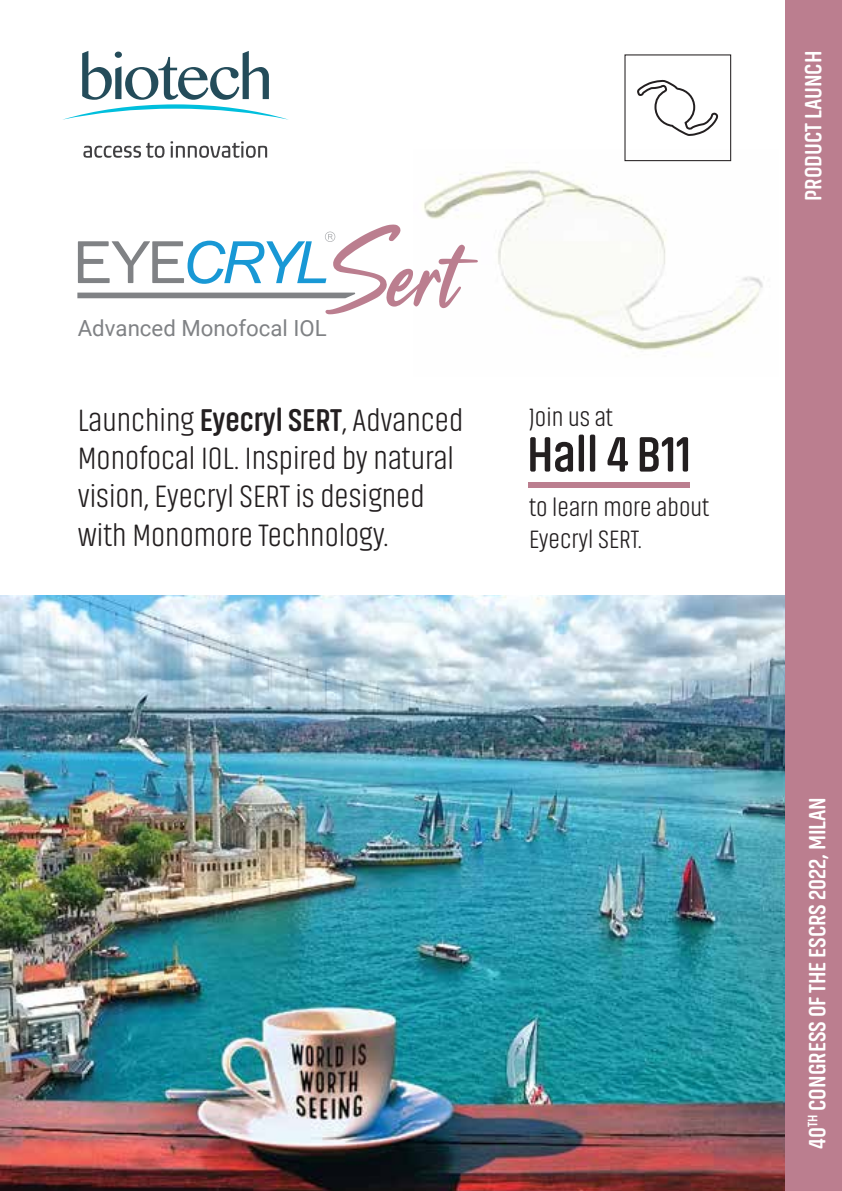
<style>
.page{position:relative;width:842px;height:1191px;background:#fff}
.page>*{position:absolute;margin:0;border:0;box-sizing:border-box;transform-origin:0 0}
.t1{font:700 50.4px "Akhand Soft";color:#231f20}
.t2{font:300 32px/38.4px "Akhand Soft";color:#231f20}
.t3{font:300 26px/32px "Akhand Soft";color:#231f20}
.t4{font:700 24px "Akhand Soft";color:#fff}
.t5{font:22.2px "Roboto";color:#808285}
.s1{font-weight:700}
</style>
<div class="page">
<img style="left:422px;top:149px;width:341px;height:201px">
<img style="left:0;top:595px;width:785px;height:596px">
<div style="left:785px;top:0;width:57px;height:1191px;background:#bb7e8f"></div>
<svg style="left:63px;top:51px;width:225px;height:69px"></svg>
<svg style="left:83px;top:143px;width:82px;height:15px"></svg>
<svg style="left:171px;top:141px;width:96px;height:17px"></svg>
<div style="left:528px;top:482px;width:162px;height:6px;background:#bb7e8f"></div>
<svg style="left:77px;top:224px;width:401px;height:90px"></svg>
<div style="left:624px;top:54px;width:107px;height:107px;border:1px solid #231f20"></div>
<svg style="left:637px;top:79px;width:82px;height:57px"></svg>
<p class="t5" style="left:78px;top:312px;width:250px">Advanced Monofocal IOL</p>
<p class="t2" style="left:78px;top:401px;width:387px">Launching <span class="s1">Eyecryl SERT</span>, Advanced<br>Monofocal IOL. Inspired by natural vision, Eyecryl SERT is designed with Monomore Technology.</p>
<p class="t3" style="left:529px;top:402px;width:86px">Join us at</p>
<h1 class="t1" style="left:527px;top:428px;width:165px">Hall 4 B11</h1>
<p class="t3" style="left:529px;top:492px;width:182px">to learn more about<br>Eyecryl SERT.</p>
<p class="t4" style="left:800px;top:201px;width:151px;rotate:-90deg">PRODUCT LAUNCH</p>
<p class="t4" style="left:804px;top:1148px;width:353px;rotate:-90deg">40<sup>TH</sup> CONGRESS OF THE ESCRS 2022, MILAN</p>
</div>
